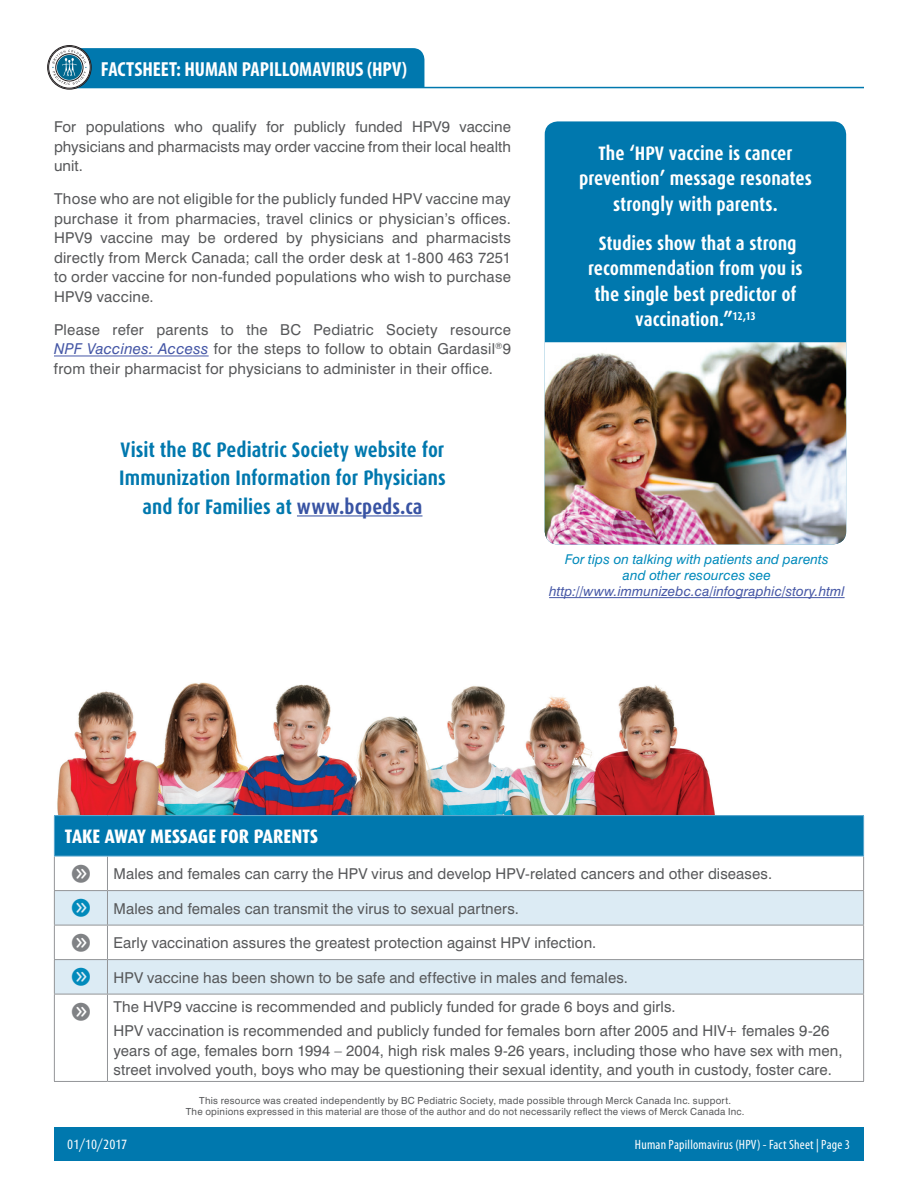
<style>
.page{position:relative;width:918px;height:1188px;background:#fff}
.page>*{position:absolute;margin:0;border:0;box-sizing:border-box;transform-origin:0 0}
.t1{font:22.5px "Button Bonus Circle Negative";color:#808285}
.t2{font:700 21px/28.5px "Dax Condensed";color:#0078ae;text-align:center}
.t3{font:700 condensed 20.4px "Myriad Pro";color:#fff}
.t4{font:700 19.5px/25.5px "Dax Condensed";color:#fff;text-align:center}
.t5{font:800 19.5px "Dax Condensed";letter-spacing:.005em;color:#fff}
.t6{font:15px/19.5px "Swiss 721 BT";letter-spacing:.01em;color:#57585a;text-align:justify}
.t7{font:italic 13.5px/16.2px "Swiss 721 BT";letter-spacing:.01em;color:#018abb;text-align:center}
.t8{font:italic 13.5px "Swiss 721 BT";letter-spacing:.01em;color:#4557a6}
.t9{font:condensed 13.5px "Myriad Pro";letter-spacing:.015em;color:#fff}
.t10{font:13.5px "Dax Condensed";color:#fff}
.t11{font:9.75px/11.7px "Swiss 721 BT";letter-spacing:.02em;color:#57585a;text-align:center}
.s1{font-style:italic;color:#4557a6}
.s2{color:#3853a3}
.s3{font-family:"Button Bonus Circle Negative";font-size:22.5px;color:#808285}
.s4{font-family:"Button Bonus Circle Negative";font-size:22.5px;color:#018abb}
</style>
<div class="page">
<div style="left:54px;top:1127px;width:810px;height:34px;background:#0078ae"></div>
<img style="left:53px;top:682px;width:662px;height:168px">
<hr style="left:71px;top:87px;width:793px;height:1px;background:#0078ae">
<svg style="left:48px;top:46px;width:43px;height:43px"></svg>
<div style="left:47px;top:45px;width:45px;height:45px;border:1px solid #231f20;border-radius:50%"></div>
<div style="left:49px;top:46px;width:41px;height:42px;border:1px solid #231f20;border-radius:50%"></div>
<svg style="left:52px;top:48px;width:372px;height:40px;background:#0e7dae"></svg>
<hr style="left:54px;top:356px;width:155px;height:1px;background:#4557a6">
<div style="left:54px;top:816px;width:810px;height:40px;background:#0078ae"></div>
<svg style="left:55px;top:891px;width:808px;height:103px;fill:#dcebf4"></svg>
<hr style="left:54px;top:856px;width:1px;height:34px;background:#939598">
<hr style="left:107px;top:856px;width:1px;height:34px;background:#939598">
<hr style="left:863px;top:856px;width:1px;height:34px;background:#939598">
<hr style="left:54px;top:890px;width:53px;height:1px;background:#939598">
<hr style="left:54px;top:891px;width:1px;height:34px;background:#939598">
<hr style="left:107px;top:890px;width:757px;height:1px;background:#939598">
<hr style="left:107px;top:891px;width:1px;height:34px;background:#939598">
<hr style="left:863px;top:891px;width:1px;height:34px;background:#939598">
<hr style="left:54px;top:925px;width:53px;height:1px;background:#939598">
<hr style="left:54px;top:925px;width:1px;height:34px;background:#939598">
<hr style="left:107px;top:925px;width:757px;height:1px;background:#939598">
<hr style="left:107px;top:925px;width:1px;height:34px;background:#939598">
<hr style="left:863px;top:925px;width:1px;height:34px;background:#939598">
<hr style="left:54px;top:959px;width:53px;height:1px;background:#939598">
<hr style="left:54px;top:960px;width:1px;height:34px;background:#939598">
<hr style="left:107px;top:959px;width:757px;height:1px;background:#939598">
<hr style="left:107px;top:960px;width:1px;height:34px;background:#939598">
<hr style="left:863px;top:960px;width:1px;height:34px;background:#939598">
<hr style="left:54px;top:994px;width:53px;height:1px;background:#939598">
<hr style="left:54px;top:994px;width:1px;height:87px;background:#939598">
<hr style="left:107px;top:994px;width:757px;height:1px;background:#939598">
<hr style="left:107px;top:994px;width:1px;height:87px;background:#939598">
<hr style="left:863px;top:994px;width:1px;height:87px;background:#939598">
<hr style="left:54px;top:1081px;width:53px;height:1px;background:#939598">
<hr style="left:107px;top:1081px;width:757px;height:1px;background:#939598">
<hr style="left:54px;top:815px;width:53px;height:1px;background:#65acd1">
<hr style="left:54px;top:816px;width:1px;height:40px;background:#65acd1">
<hr style="left:107px;top:815px;width:757px;height:1px;background:#65acd1">
<hr style="left:863px;top:816px;width:1px;height:40px;background:#65acd1">
<hr style="left:54px;top:856px;width:53px;height:1px;background:#65acd1">
<hr style="left:107px;top:856px;width:757px;height:1px;background:#65acd1">
<div style="left:545px;top:121px;width:301px;height:423px;background:#0078ae;border-radius:13px"></div>
<img style="left:545px;top:342px;width:301px;height:202px">
<hr style="left:549px;top:597px;width:296px;height:1px;background:#4557a6">
<hr style="left:297px;top:515px;width:125px;height:1px;background:#3853a3">
<h3 class="t3" style="left:101px;top:56px;width:308px">FACTSHEET: HUMAN PAPILLOMAVIRUS (HPV)</h3>
<p class="t6" style="left:54px;top:117px;width:458px">For populations who qualify for publicly funded HPV9 vaccine physicians and pharmacists may order vaccine from their local health unit.</p>
<p class="t6" style="left:54px;top:189px;width:459px">Those who are not eligible for the publicly funded HPV vaccine may purchase it from pharmacies, travel clinics or physician’s offices.<br>HPV9 vaccine may be ordered by physicians and pharmacists directly from Merck Canada; call the order desk at 1-800 463 7251 to order vaccine for non-funded populations who wish to purchase HPV9 vaccine.</p>
<p class="t6" style="left:54px;top:320px;width:458px">Please refer parents to the BC Pediatric Society resource <span class="s1">NPF Vaccines: Access</span> for the steps to follow to obtain Gardasil<sup>®</sup>9 from their pharmacist for physicians to administer in their office.</p>
<h2 class="t2" style="left:119px;top:436px;width:328px">Visit the BC Pediatric Society website for<br>Immunization Information for Physicians and for Families at <span class="s2">www.bcpeds.ca</span></h2>
<h3 class="t4" style="left:579px;top:140px;width:234px">The ‘HPV vaccine is cancer prevention’ message resonates strongly with parents.</h3>
<h3 class="t4" style="left:588px;top:230px;width:216px">Studies show that a strong recommendation from you is the single best predictor of vaccination.”<sup>12,13</sup></h3>
<p class="t7" style="left:565px;top:551px;width:265px">For tips on talking with patients and parents and other resources see</p>
<p class="t8" style="left:549px;top:583px;width:297px">http://www.immunizebc.ca/infographic/story.html</p>
<h3 class="t5" style="left:65px;top:826px;width:255px">TAKE AWAY MESSAGE FOR PARENTS</h3>
<p class="t6" style="left:70px;top:864px;width:704px"><span class="s3">g</span> Males and females can carry the HPV virus and develop HPV-related cancers and other diseases.</p>
<p class="t6" style="left:70px;top:898px;width:451px"><span class="s4">g</span> Males and females can transmit the virus to sexual partners.</p>
<p class="t6" style="left:70px;top:933px;width:528px"><span class="s3">g</span> Early vaccination assures the greatest protection against HPV infection.</p>
<p class="t6" style="left:70px;top:967px;width:560px"><span class="s4">g</span> HPV vaccine has been shown to be safe and effective in males and females.</p>
<h1 class="t1" style="left:70px;top:1002px;width:24px">g</h1>
<p class="t6" style="left:113px;top:994px;width:717px;line-height:24.9px">The HVP9 vaccine is recommended and publicly funded for grade 6 boys and girls.<br>HPV vaccination is recommended and publicly funded for females born after 2005 and HIV+ females 9-26</p>
<p class="t6" style="left:113px;top:1041px;width:730px">years of age, females born 1994 – 2004, high risk males 9-26 years, including those who have sex with men, street involved youth, boys who may be questioning their sexual identity, and youth in custody, foster care.</p>
<p class="t10" style="left:67px;top:1137px;width:61px">01/10/2017</p>
<p class="t11" style="left:186px;top:1094px;width:560px">This resource was created independently by BC Pediatric Society, made possible through Merck Canada Inc. support.<br>The opinions expressed in this material are those of the author and do not necessarily reflect the views of Merck Canada Inc.</p>
<p class="t9" style="left:635px;top:1136px;width:217px">Human Papillomavirus (HPV) - Fact Sheet | Page 3</p>
</div>
